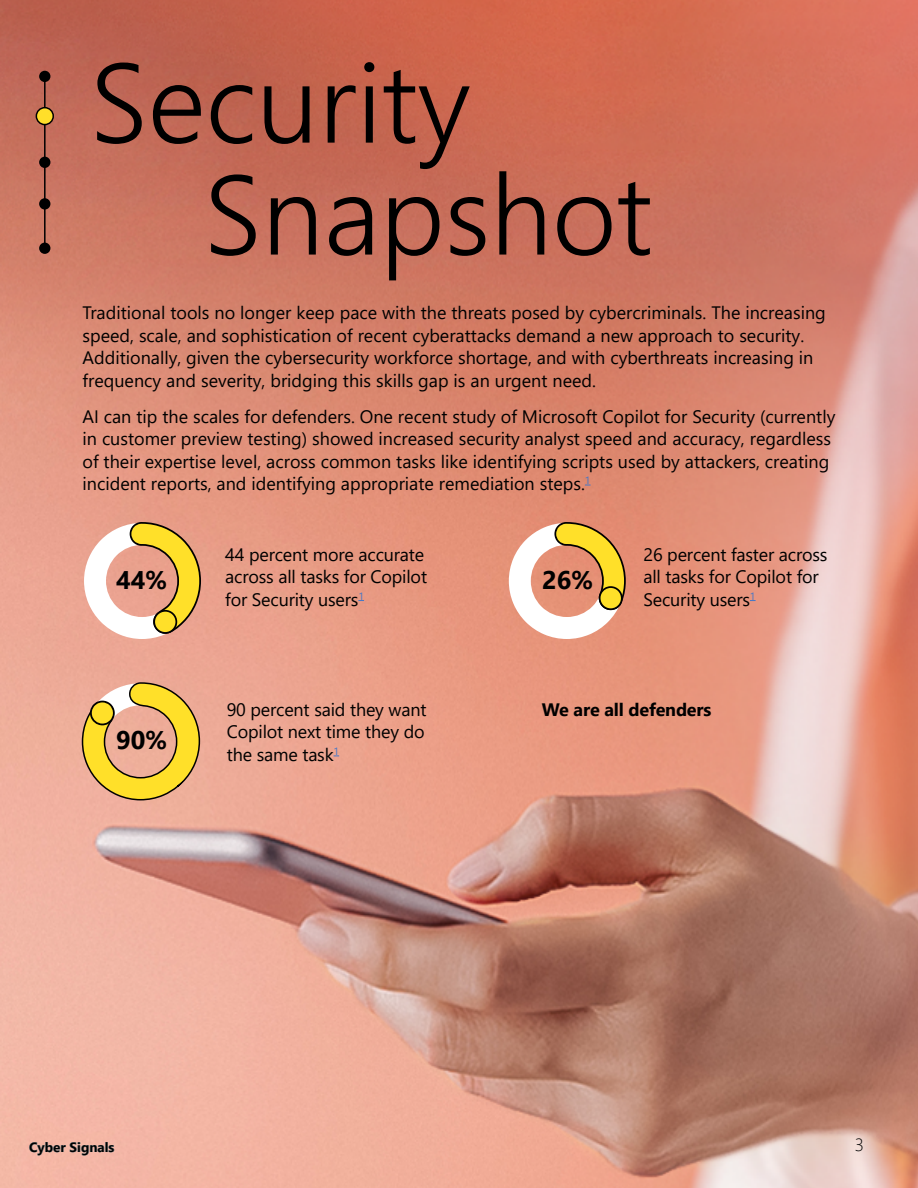
<style>
.page{position:relative;width:918px;height:1188px;background:#fff}
.page>*{position:absolute;margin:0;border:0;box-sizing:border-box;transform-origin:0 0}
.t1{font:300 112.5px/111.9px "Segoe UI";color:#000}
.t2{font:700 25.5px "Segoe UI";color:#000}
.t3{font:18px/22.5px "Segoe UI";color:#000}
.t4{font:700 18px "Segoe UI";letter-spacing:-.01em;color:#000}
.t5{font:300 18px "Segoe UI";color:#000}
.t6{font:700 13.5px "Segoe UI";color:#000}
</style>
<div class="page">
<img style="left:0;top:0;width:918px;height:1188px">
<svg style="left:509px;top:522px;width:117px;height:117px"></svg>
<svg style="left:81px;top:435px;width:120px;height:366px;background:#e8ac8c"></svg>
<svg style="left:83px;top:683px;width:116px;height:117px;background:#e6ba65"></svg>
<div style="left:39px;top:157px;width:11px;height:11px;background:#000;border-radius:50%"></div>
<hr style="left:44px;top:79px;width:2px;height:169px;background:#000">
<div style="left:39px;top:243px;width:11px;height:11px;background:#000;border-radius:50%"></div>
<div style="left:39px;top:71px;width:11px;height:11px;background:#000;border-radius:50%"></div>
<div style="left:39px;top:198px;width:11px;height:12px;background:#000;border-radius:50%"></div>
<svg style="left:36px;top:107px;width:18px;height:18px"></svg>
<h2 class="t1" style="left:204px;top:36px;width:450px;text-indent:-114px">Security<br>Snapshot</h2>
<p class="t3" style="left:83px;top:300px;width:745px">Traditional tools no longer keep pace with the threats posed by cybercriminals. The increasing speed, scale, and sophistication of recent cyberattacks demand a new approach to security.<br>Additionally, given the cybersecurity workforce shortage, and with cyberthreats increasing in frequency and severity, bridging this skills gap is an urgent need.</p>
<p class="t3" style="left:83px;top:403px;width:754px">AI can tip the scales for defenders. One recent study of Microsoft Copilot for Security (currently in customer preview testing) showed increased security analyst speed and accuracy, regardless of their expertise level, across common tasks like identifying scripts used by attackers, creating incident reports, and identifying appropriate remediation steps.<sup>1</sup></p>
<p class="t2" style="left:116px;top:555px;width:52px">44%</p>
<p class="t2" style="left:116px;top:716px;width:52px">90%</p>
<p class="t3" style="left:225px;top:541px;width:203px">44 percent more accurate across all tasks for Copilot for Security users<sup>1</sup></p>
<p class="t2" style="left:542px;top:555px;width:52px">26%</p>
<p class="t3" style="left:643px;top:541px;width:186px">26 percent faster across all tasks for Copilot for<br>Security users<sup>1</sup></p>
<p class="t3" style="left:227px;top:697px;width:201px;text-align:justify">90 percent said they want Copilot next time they do the same task<sup>1</sup></p>
<p class="t4" style="left:542px;top:693px;width:171px">We are all defenders</p>
<p class="t6" style="left:29px;top:1135px;width:87px">Cyber Signals</p>
<p class="t5" style="left:855px;top:1128px;width:11px">3</p>
</div>
